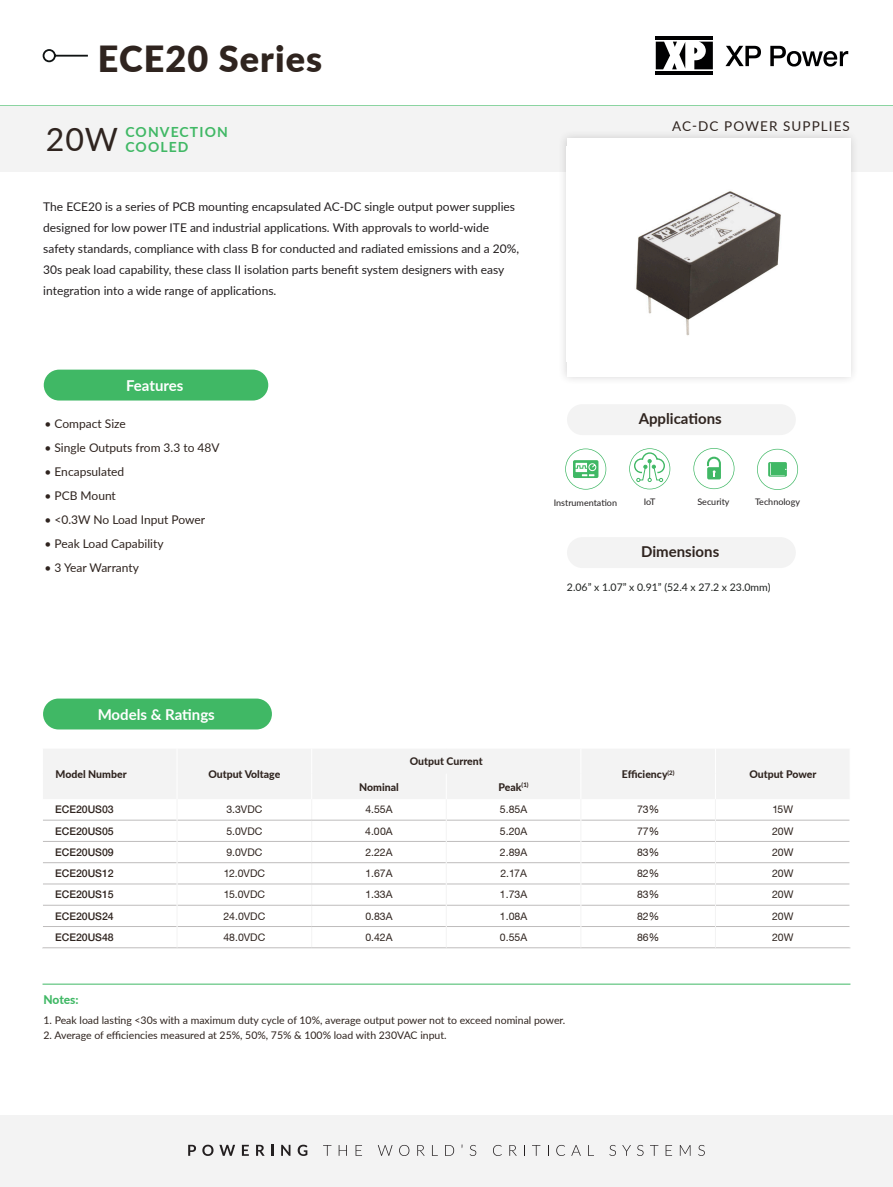
<style>
.page{position:relative;width:893px;height:1187px;background:#fff}
.page>*{position:absolute;margin:0;border:0;box-sizing:border-box;transform-origin:0 0}
.t1{font:900 36px "Lato";letter-spacing:.03em;color:#2f241f}
.t2{font:32.1px "Lato";color:#2f241f}
.t3{font:700 15px "Lato";color:#2f241f}
.t4{font:700 15px "Lato";color:#fff}
.t5{font:700 13.95px "Lato";letter-spacing:.08em;color:#40b865}
.t6{font:13.5px "Lato";letter-spacing:.08em;color:#2f241f}
.t7{font:12px/21px "Lato";color:#231f20}
.t8{font:12px "Lato";color:#2f241f}
.t9{font:800 12px "Lato";letter-spacing:-.005em;color:#40b865}
.t10{font:10.5px "Lato";color:#2f241f}
.t11{font:10.5px "Helvetica Neue CE";color:#2f241f}
.t12{font:800 10.5px "Lato";color:#2f241f}
.t13{font:500 10.5px "Helvetica Neue LT";color:#2f241f}
.t14{font:10.5px "Lato";color:#1f2220}
.t15{font:9px "Lato";color:#231f20}
</style>
<div class="page">
<svg style="left:725px;top:46px;width:36px;height:20px"></svg>
<svg style="left:770px;top:46px;width:78px;height:20px"></svg>
<hr style="left:656px;top:36px;width:57px;height:3px;background:#000001">
<svg style="left:656px;top:42px;width:29px;height:27px"></svg>
<svg style="left:694px;top:42px;width:19px;height:27px"></svg>
<hr style="left:656px;top:71px;width:57px;height:4px;background:#000001">
<hr style="left:0;top:105px;width:893px;height:1px;background:#40b865">
<div style="left:0;top:106px;width:893px;height:66px;background:#f3f3f3"></div>
<div style="left:0;top:1114px;width:893px;height:71px;background:#f3f3f3"></div>
<svg style="left:188px;top:1144px;width:8px;height:11px"></svg>
<svg style="left:202px;top:1144px;width:11px;height:11px"></svg>
<svg style="left:219px;top:1144px;width:16px;height:11px"></svg>
<svg style="left:242px;top:1144px;width:7px;height:11px"></svg>
<svg style="left:256px;top:1144px;width:8px;height:11px"></svg>
<svg style="left:271px;top:1144px;width:2px;height:11px"></svg>
<svg style="left:281px;top:1144px;width:9px;height:11px"></svg>
<svg style="left:298px;top:1144px;width:9px;height:11px"></svg>
<svg style="left:323px;top:1145px;width:8px;height:10px"></svg>
<svg style="left:339px;top:1145px;width:8px;height:10px"></svg>
<svg style="left:356px;top:1145px;width:6px;height:10px"></svg>
<svg style="left:378px;top:1145px;width:15px;height:10px"></svg>
<svg style="left:399px;top:1144px;width:10px;height:11px"></svg>
<svg style="left:417px;top:1145px;width:7px;height:10px"></svg>
<svg style="left:445px;top:1145px;width:9px;height:10px"></svg>
<svg style="left:470px;top:1144px;width:6px;height:11px"></svg>
<svg style="left:493px;top:1144px;width:9px;height:11px"></svg>
<svg style="left:509px;top:1145px;width:7px;height:10px"></svg>
<svg style="left:532px;top:1145px;width:8px;height:10px"></svg>
<svg style="left:556px;top:1144px;width:9px;height:11px"></svg>
<svg style="left:571px;top:1145px;width:10px;height:10px"></svg>
<svg style="left:609px;top:1145px;width:7px;height:10px"></svg>
<svg style="left:622px;top:1145px;width:9px;height:10px"></svg>
<svg style="left:637px;top:1144px;width:7px;height:11px"></svg>
<svg style="left:650px;top:1145px;width:8px;height:10px"></svg>
<svg style="left:666px;top:1145px;width:6px;height:10px"></svg>
<svg style="left:680px;top:1145px;width:10px;height:10px"></svg>
<svg style="left:698px;top:1144px;width:7px;height:11px"></svg>
<div style="left:567px;top:537px;width:229px;height:31px;background:#f3f3f3;border-radius:15px"></div>
<div style="left:558px;top:129px;width:301px;height:256px;background:#231f20;opacity:.2"></div>
<div style="left:567px;top:138px;width:283px;height:238px;background:#fff"></div>
<img style="left:636px;top:191px;width:145px;height:145px">
<div style="left:567px;top:404px;width:229px;height:31px;background:#f3f3f3;border-radius:15px"></div>
<div style="left:44px;top:369px;width:224px;height:31px;background:#40b865;border-radius:15px"></div>
<svg style="left:43px;top:49px;width:45px;height:14px"></svg>
<hr style="left:42px;top:947px;width:135px;height:1px;background:#bebcbc">
<hr style="left:177px;top:947px;width:135px;height:1px;background:#bebcbc">
<hr style="left:312px;top:947px;width:134px;height:1px;background:#bebcbc">
<hr style="left:446px;top:947px;width:135px;height:1px;background:#bebcbc">
<hr style="left:581px;top:947px;width:134px;height:1px;background:#bebcbc">
<hr style="left:715px;top:947px;width:135px;height:1px;background:#bebcbc">
<svg style="left:43px;top:749px;width:807px;height:198px"></svg>
<div style="left:43px;top:698px;width:229px;height:31px;background:#40b865;border-radius:15px"></div>
<hr style="left:43px;top:983px;width:807px;height:1px;background:#40b865">
<svg style="left:629px;top:448px;width:41px;height:41px"></svg>
<svg style="left:565px;top:448px;width:41px;height:41px"></svg>
<svg style="left:693px;top:448px;width:41px;height:41px"></svg>
<svg style="left:757px;top:449px;width:41px;height:41px"></svg>
<div style="left:771px;top:463px;width:13px;height:12px;background:#40b865"></div>
<p class="t1" style="left:98px;top:31px;width:226px">ECE20 Series</p>
<p class="t2" style="left:46px;top:116px;width:74px">20W</p>
<p class="t5" style="left:125px;top:121px;width:104px">CONVECTION</p>
<p class="t5" style="left:125px;top:137px;width:64px">COOLED</p>
<p class="t7" style="left:43px;top:196px;width:477px">The ECE20 is a series of PCB mounting encapsulated AC-DC single output power supplies designed for low power ITE and industrial applications. With approvals to world-wide safety standards, compliance with class B for conducted and radiated emissions and a 20%, 30s peak load capability, these class II isolation parts benefit system designers with easy integration into a wide range of applications.</p>
<p class="t4" style="left:126px;top:374px;width:59px">Features</p>
<p class="t8" style="left:45px;top:415px;width:83px">• Compact Size</p>
<p class="t8" style="left:45px;top:439px;width:177px">• Single Outputs from 3.3 to 48V</p>
<p class="t8" style="left:45px;top:463px;width:81px">• Encapsulated</p>
<p class="t8" style="left:45px;top:487px;width:73px">• PCB Mount</p>
<p class="t8" style="left:45px;top:511px;width:162px">• &lt;0.3W No Load Input Power</p>
<p class="t8" style="left:45px;top:535px;width:121px">• Peak Load Capability</p>
<p class="t8" style="left:45px;top:559px;width:96px">• 3 Year Warranty</p>
<p class="t6" style="left:672px;top:116px;width:179px">AC-DC POWER SUPPLIES</p>
<p class="t3" style="left:639px;top:407px;width:85px">Applications</p>
<p class="t15" style="left:554px;top:496px;width:65px">Instrumentation</p>
<p class="t15" style="left:644px;top:495px;width:13px">IoT</p>
<p class="t15" style="left:697px;top:495px;width:34px">Security</p>
<p class="t15" style="left:755px;top:495px;width:46px">Technology</p>
<p class="t3" style="left:641px;top:540px;width:80px">Dimensions</p>
<p class="t14" style="left:567px;top:579px;width:205px">2.06” x 1.07” x 0.91” (52.4 x 27.2 x 23.0mm)</p>
<p class="t4" style="left:98px;top:703px;width:119px">Models &amp; Ratings</p>
<p class="t12" style="left:56px;top:766px;width:73px">Model Number</p>
<p class="t12" style="left:208px;top:766px;width:74px">Output Voltage</p>
<p class="t12" style="left:410px;top:753px;width:74px">Output Current</p>
<p class="t12" style="left:359px;top:779px;width:41px">Nominal</p>
<p class="t12" style="left:499px;top:779px;width:32px">Peak<sup>(1)</sup></p>
<p class="t12" style="left:622px;top:766px;width:54px">Efficiency<sup>(2)</sup></p>
<p class="t12" style="left:749px;top:766px;width:69px">Output Power</p>
<p class="t13" style="left:55px;top:803px;width:60px">ECE20US03</p>
<p class="t11" style="left:226px;top:803px;width:37px">3.3VDC</p>
<p class="t11" style="left:365px;top:803px;width:29px">4.55A</p>
<p class="t11" style="left:500px;top:803px;width:29px">5.85A</p>
<p class="t11" style="left:637px;top:803px;width:24px">73%</p>
<p class="t11" style="left:772px;top:803px;width:22px">15W</p>
<p class="t13" style="left:55px;top:824px;width:60px">ECE20US05</p>
<p class="t11" style="left:226px;top:824px;width:37px">5.0VDC</p>
<p class="t11" style="left:365px;top:824px;width:29px">4.00A</p>
<p class="t11" style="left:500px;top:824px;width:29px">5.20A</p>
<p class="t11" style="left:637px;top:824px;width:24px">77%</p>
<p class="t11" style="left:772px;top:824px;width:23px">20W</p>
<p class="t13" style="left:55px;top:845px;width:60px">ECE20US09</p>
<p class="t11" style="left:226px;top:845px;width:37px">9.0VDC</p>
<p class="t11" style="left:365px;top:845px;width:29px">2.22A</p>
<p class="t11" style="left:500px;top:845px;width:29px">2.89A</p>
<p class="t11" style="left:637px;top:845px;width:24px">83%</p>
<p class="t11" style="left:772px;top:845px;width:23px">20W</p>
<p class="t13" style="left:55px;top:867px;width:60px">ECE20US12</p>
<p class="t11" style="left:224px;top:867px;width:43px">12.0VDC</p>
<p class="t11" style="left:365px;top:867px;width:29px">1.67A</p>
<p class="t11" style="left:500px;top:867px;width:28px">2.17A</p>
<p class="t11" style="left:637px;top:867px;width:24px">82%</p>
<p class="t11" style="left:772px;top:867px;width:23px">20W</p>
<p class="t13" style="left:55px;top:888px;width:60px">ECE20US15</p>
<p class="t11" style="left:224px;top:888px;width:43px">15.0VDC</p>
<p class="t11" style="left:365px;top:888px;width:29px">1.33A</p>
<p class="t11" style="left:500px;top:888px;width:29px">1.73A</p>
<p class="t11" style="left:637px;top:888px;width:24px">83%</p>
<p class="t11" style="left:772px;top:888px;width:23px">20W</p>
<p class="t13" style="left:55px;top:909px;width:60px">ECE20US24</p>
<p class="t11" style="left:223px;top:909px;width:43px">24.0VDC</p>
<p class="t11" style="left:365px;top:909px;width:29px">0.83A</p>
<p class="t11" style="left:500px;top:909px;width:29px">1.08A</p>
<p class="t11" style="left:637px;top:909px;width:24px">82%</p>
<p class="t11" style="left:772px;top:909px;width:23px">20W</p>
<p class="t13" style="left:55px;top:930px;width:60px">ECE20US48</p>
<p class="t11" style="left:223px;top:930px;width:43px">48.0VDC</p>
<p class="t11" style="left:365px;top:930px;width:29px">0.42A</p>
<p class="t11" style="left:500px;top:930px;width:29px">0.55A</p>
<p class="t11" style="left:637px;top:930px;width:24px">86%</p>
<p class="t11" style="left:772px;top:930px;width:23px">20W</p>
<p class="t9" style="left:43px;top:990px;width:37px">Notes:</p>
<p class="t10" style="left:43px;top:1012px;width:523px">1. Peak load lasting &lt;30s with a maximum duty cycle of 10%, average output power not to exceed nominal power.</p>
<p class="t10" style="left:43px;top:1027px;width:405px">2. Average of efficiencies measured at 25%, 50%, 75% &amp; 100% load with 230VAC input.</p>
</div>
